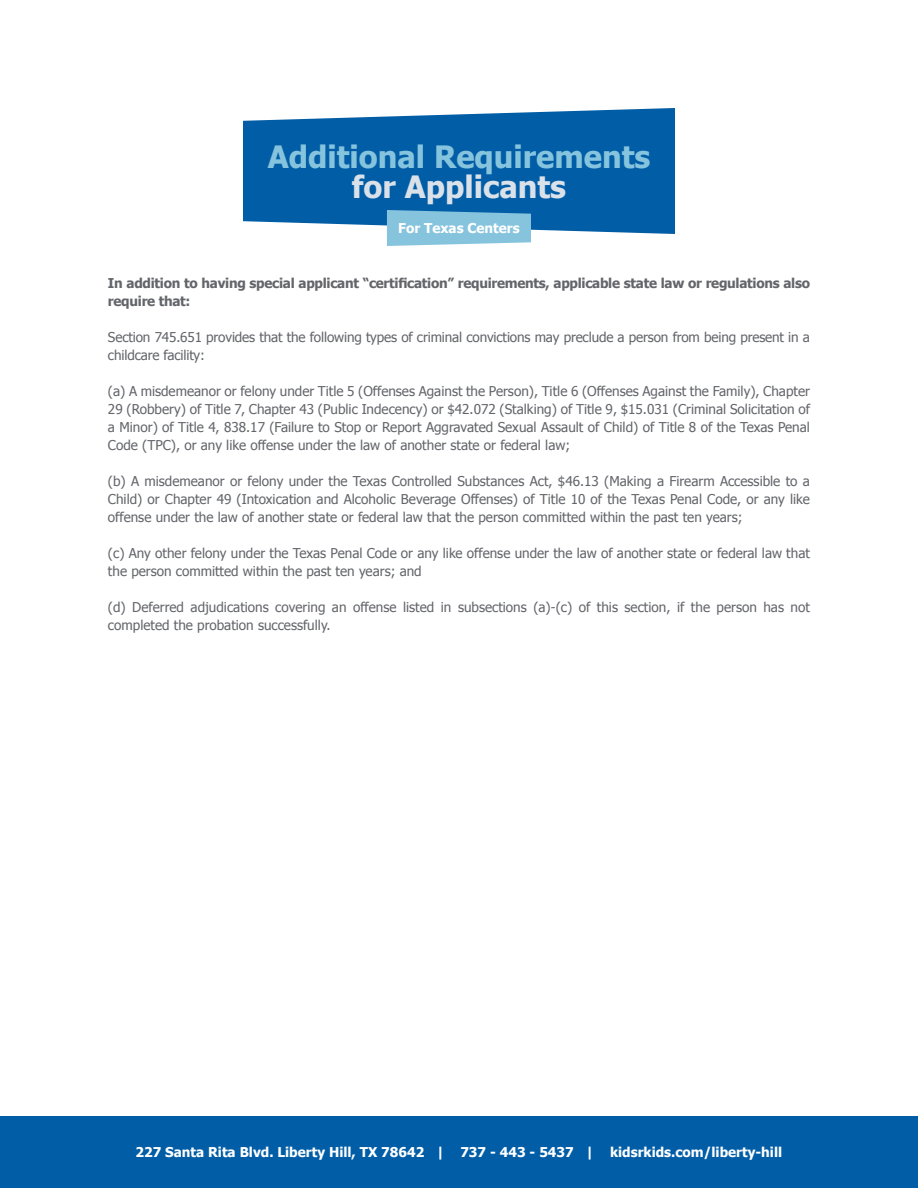
<style>
.page{position:relative;width:918px;height:1188px;background:#fff}
.page>*{position:absolute;margin:0;border:0;box-sizing:border-box;transform-origin:0 0}
.KRK_Heading{font:700 30.75px "Tahoma";color:#86c4de}
.KRK_Heading-2{font:700 30.75px "Tahoma";color:#dae1e9}
.KRK_Paragraph{font:13.5px/18px "Tahoma";color:#63656a}
.KRK_Paragraph-2{font:700 13.5px/18px "Tahoma";letter-spacing:-.02em;color:#63656a}
.t1{font:700 13.5px "Tahoma";color:#fff}
.t2{font:700 13.5px "Tahoma";color:#fff}
.s1{font-style:inherit}
</style>
<div class="page">
<div style="left:0;top:1117px;width:918px;height:71px;background:#005da6"></div>
<svg style="left:243px;top:108px;width:432px;height:126px;background:#176cae"></svg>
<svg style="left:387px;top:210px;width:144px;height:36px;background:#85c1dc"></svg>
<p class="KRK_Heading" style="left:268px;top:135px;width:384px">Additional Requirements</p>
<p class="KRK_Heading-2" style="left:352px;top:165px;width:216px">for Applicants</p>
<p class="t2" style="left:398px;top:219px;width:123px">For Texas Centers</p>
<p class="KRK_Paragraph-2" style="left:108px;top:273px;width:704px">In addition to having special applicant “certification” requirements, applicable state law or regulations also require that:</p>
<p class="KRK_Paragraph" style="left:108px;top:327px;width:703px">Section 745.651 provides that the following types of criminal convictions may preclude a person from being present in a childcare facility:</p>
<p class="KRK_Paragraph" style="left:108px;top:381px;width:704px;text-align:justify">(a) A misdemeanor or felony under Title 5 (Offenses Against the Person), Title 6 (Offenses Against the Family), Chapter 29 (Robbery) of Title 7, Chapter 43 (Public Indecency) or $42.072 (Stalking) of Title 9, $15.031 (Criminal Solicitation of a Minor) of Title 4, 838.17 (Failure to Stop or Report Aggravated Sexual Assault of Child) of Title 8 of the Texas Penal Code (TPC), or any like offense under the law of another state or federal law;</p>
<p class="KRK_Paragraph" style="left:108px;top:471px;width:704px;text-align:justify">(b) A misdemeanor or felony under the Texas Controlled Substances Act, $46.13 (Making a Firearm Accessible to a Child) or Chapter 49 (Intoxication and Alcoholic Beverage Offenses) of Title 10 of the Texas Penal Code, or any like offense under the law of another state or federal law that the person committed within the past ten years;</p>
<p class="KRK_Paragraph" style="left:108px;top:543px;width:703px">(c) Any other felony under the Texas Penal Code or any like offense under the law of another state or federal law that the person committed within the past ten years; and</p>
<p class="KRK_Paragraph" style="left:108px;top:597px;width:703px">(d) Deferred adjudications covering an offense listed in subsections (a)-(c) of this section, if the person has not completed the probation successfully.</p>
<p class="t1" style="left:135px;top:1143px;width:648px">227 Santa Rita Blvd. Liberty Hill, TX 78642 | <span class="s1">737 - 443 - 5437</span> | kidsrkids.com/liberty-hill</p>
</div>
